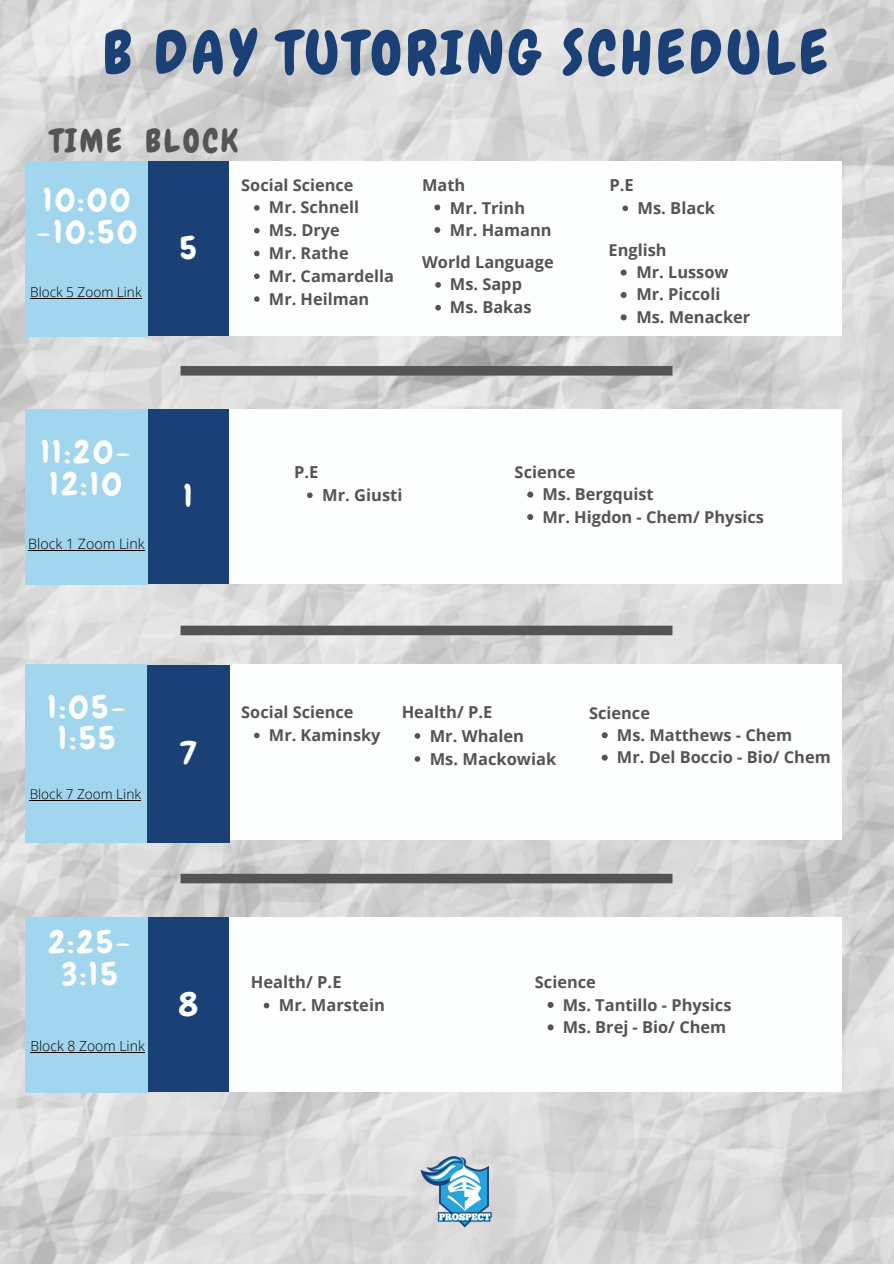
<style>
.page{position:relative;width:894px;height:1264px;background:#fff}
.page>*{position:absolute;margin:0;border:0;box-sizing:border-box;transform-origin:0 0}
.t1{font:60px "Chewy";letter-spacing:.07em;color:#1b4076}
.t2{font:32.4px/31.5px "Chewy";letter-spacing:.09em;color:#fdfefe;text-align:center}
.t3{font:32.4px "Chewy";letter-spacing:.09em;color:#545454}
.t4{font:700 16.5px/23.1px "Open Sans";color:#545454}
.t5{font:700 16.35px/22.8px "Open Sans";color:#545454}
.t6{font:300 14.25px "Open Sans";color:#000}
.t7{font:300 13.95px "Open Sans";color:#000}
.t8{font:300 13.65px "Open Sans";color:#000}
.t9{font:300 13.5px "Open Sans";color:#000}
</style>
<div class="page">
<img style="left:0;top:0;width:893px;height:1263px">
<div style="left:228px;top:161px;width:613px;height:175px;background:#fdfefe"></div>
<div style="left:228px;top:409px;width:613px;height:175px;background:#fdfefe"></div>
<div style="left:228px;top:664px;width:613px;height:175px;background:#fdfefe"></div>
<div style="left:228px;top:917px;width:613px;height:174px;background:#fdfefe"></div>
<div style="left:24px;top:917px;width:123px;height:175px;background:#a2d5ee"></div>
<div style="left:24px;top:664px;width:123px;height:179px;background:#a2d5ee"></div>
<div style="left:24px;top:409px;width:123px;height:175px;background:#a2d5ee"></div>
<div style="left:148px;top:161px;width:80px;height:175px;background:#1b4076"></div>
<div style="left:25px;top:161px;width:123px;height:175px;background:#a2d5ee"></div>
<div style="left:148px;top:409px;width:80px;height:175px;background:#1b4076"></div>
<div style="left:147px;top:664px;width:82px;height:178px;background:#1b4076"></div>
<div style="left:148px;top:917px;width:80px;height:174px;background:#1b4076"></div>
<svg style="left:180px;top:625px;width:492px;height:10px;background:#5d5d5d"></svg>
<svg style="left:622px;top:205px;width:6px;height:6px"></svg>
<svg style="left:435px;top:282px;width:6px;height:6px"></svg>
<svg style="left:435px;top:305px;width:6px;height:5px"></svg>
<div style="left:180px;top:366px;width:492px;height:9px;background:#545454"></div>
<svg style="left:180px;top:873px;width:492px;height:10px;background:#5d5d5d"></svg>
<img style="left:377px;top:1128px;width:177px;height:135px">
<svg style="left:254px;top:205px;width:5px;height:6px"></svg>
<svg style="left:254px;top:228px;width:5px;height:5px"></svg>
<svg style="left:254px;top:251px;width:5px;height:5px"></svg>
<svg style="left:254px;top:273px;width:5px;height:6px"></svg>
<svg style="left:254px;top:296px;width:5px;height:6px"></svg>
<svg style="left:434px;top:204px;width:6px;height:6px"></svg>
<svg style="left:434px;top:227px;width:6px;height:6px"></svg>
<svg style="left:620px;top:269px;width:6px;height:6px"></svg>
<svg style="left:620px;top:292px;width:6px;height:6px"></svg>
<svg style="left:620px;top:314px;width:6px;height:6px"></svg>
<svg style="left:307px;top:492px;width:5px;height:6px"></svg>
<svg style="left:527px;top:491px;width:6px;height:6px"></svg>
<svg style="left:527px;top:514px;width:6px;height:6px"></svg>
<svg style="left:254px;top:732px;width:5px;height:6px"></svg>
<svg style="left:414px;top:733px;width:6px;height:5px"></svg>
<svg style="left:414px;top:756px;width:6px;height:5px"></svg>
<svg style="left:601px;top:732px;width:6px;height:6px"></svg>
<svg style="left:601px;top:754px;width:6px;height:6px"></svg>
<svg style="left:263px;top:1002px;width:6px;height:6px"></svg>
<svg style="left:547px;top:1001px;width:6px;height:6px"></svg>
<svg style="left:547px;top:1024px;width:6px;height:6px"></svg>
<hr style="left:30px;top:297px;width:111px;height:1px;background:#000">
<hr style="left:28px;top:550px;width:117px;height:1px;background:#000">
<hr style="left:30px;top:799px;width:111px;height:1px;background:#000">
<hr style="left:30px;top:1052px;width:115px;height:1px;background:#000">
<h1 class="t1" style="left:103px;top:15px;width:725px">B DAY TUTORING SCHEDULE</h1>
<h2 class="t3" style="left:50px;top:121px;width:189px">TIME BLOCK</h2>
<h2 class="t2" style="left:36px;top:184px;width:102px;text-align:left">10:00 -10:50</h2>
<p class="t8" style="left:30px;top:282px;width:113px">Block 5 Zoom Link</p>
<h2 class="t2" style="left:180px;top:232px;width:18px">5</h2>
<p class="t5" style="left:241px;top:173px;width:114px">Social Science</p>
<p class="t5" style="left:269px;top:196px;width:126px">Mr. Schnell<br>Ms. Drye<br>Mr. Rathe<br>Mr. Camardella<br>Mr. Heilman</p>
<p class="t5" style="left:422px;top:173px;width:45px">Math</p>
<p class="t5" style="left:450px;top:196px;width:103px">Mr. Trinh<br>Mr. Hamann</p>
<p class="t5" style="left:422px;top:250px;width:133px">World Language</p>
<p class="t5" style="left:450px;top:272px;width:83px">Ms. Sapp<br>Ms. Bakas</p>
<p class="t4" style="left:609px;top:173px;width:26px">P.E</p>
<p class="t4" style="left:637px;top:196px;width:79px">Ms. Black</p>
<p class="t5" style="left:608px;top:238px;width:60px">English</p>
<p class="t5" style="left:636px;top:260px;width:115px;line-height:22.4px">Mr. Lussow<br>Mr. Piccoli<br>Ms. Menacker</p>
<h2 class="t2" style="left:41px;top:436px;width:91px;text-align:left">11:20-<br>12:10</h2>
<p class="t6" style="left:28px;top:534px;width:118px">Block 1 Zoom Link</p>
<h2 class="t2" style="left:184px;top:480px;width:10px">1</h2>
<p class="t4" style="left:294px;top:460px;width:26px">P.E</p>
<p class="t4" style="left:322px;top:483px;width:82px">Mr. Giusti</p>
<p class="t5" style="left:514px;top:460px;width:62px">Science</p>
<p class="t5" style="left:542px;top:483px;width:223px">Ms. Bergquist<br>Mr. Higdon - Chem/ Physics</p>
<h2 class="t2" style="left:48px;top:691px;width:79px">1:05-<br>1:55</h2>
<p class="t9" style="left:30px;top:784px;width:113px">Block 7 Zoom Link</p>
<h2 class="t2" style="left:180px;top:737px;width:18px">7</h2>
<p class="t5" style="left:241px;top:700px;width:114px">Social Science</p>
<p class="t5" style="left:269px;top:723px;width:113px">Mr. Kaminsky</p>
<p class="t4" style="left:401px;top:700px;width:92px">Health/ P.E</p>
<p class="t4" style="left:429px;top:723px;width:128px">Mr. Whalen<br>Ms. Mackowiak</p>
<p class="t5" style="left:589px;top:700px;width:62px">Science</p>
<p class="t5" style="left:616px;top:723px;width:215px">Ms. Matthews - Chem<br>Mr. Del Boccio - Bio/ Chem</p>
<h2 class="t2" style="left:48px;top:926px;width:83px">2:25-<br>3:15</h2>
<p class="t7" style="left:30px;top:1036px;width:116px">Block 8 Zoom Link</p>
<h2 class="t2" style="left:179px;top:988px;width:21px">8</h2>
<p class="t4" style="left:251px;top:970px;width:92px">Health/ P.E</p>
<p class="t4" style="left:279px;top:993px;width:107px">Mr. Marstein</p>
<p class="t5" style="left:535px;top:970px;width:62px">Science</p>
<p class="t5" style="left:562px;top:993px;width:170px">Ms. Tantillo - Physics<br>Ms. Brej - Bio/ Chem</p>
</div>
